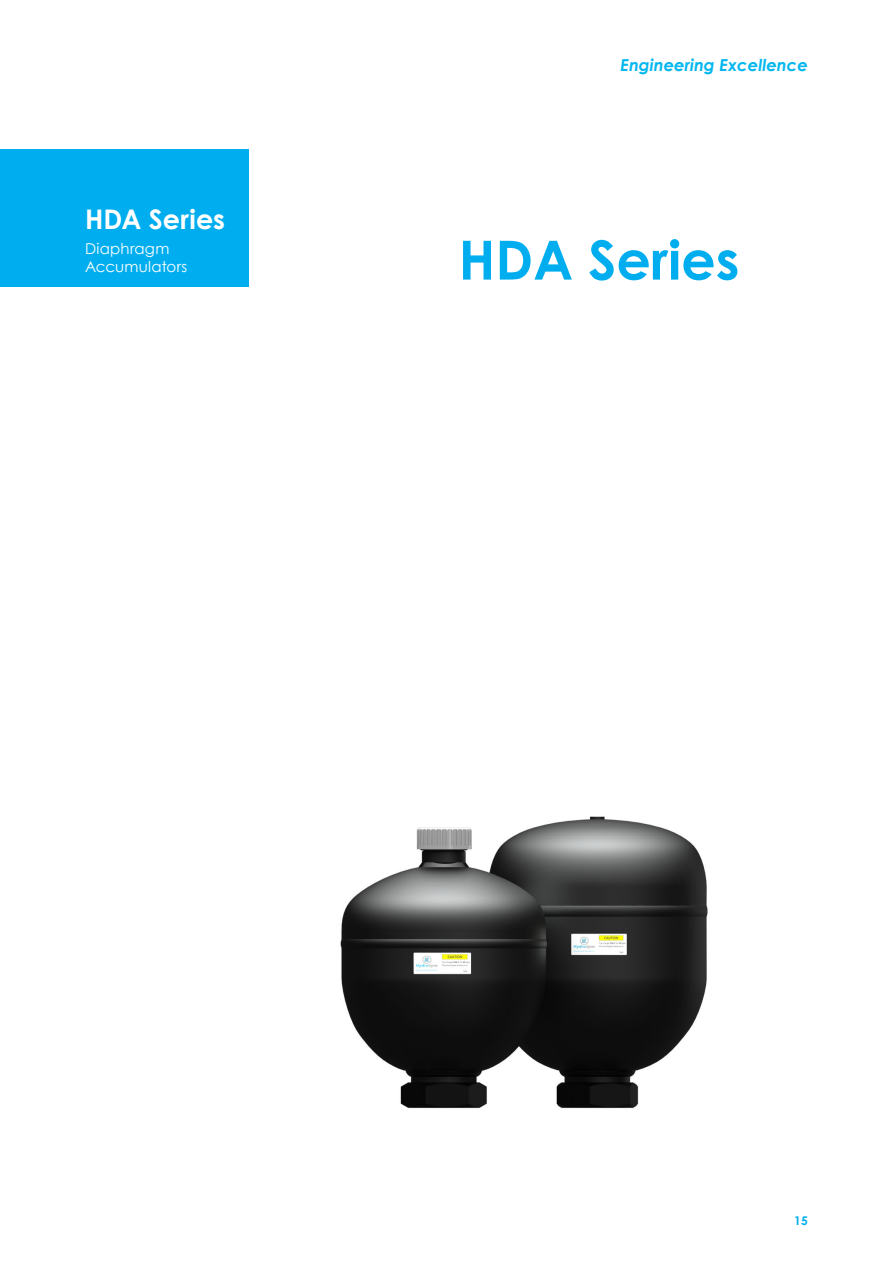
<style>
.page{position:relative;width:893px;height:1263px;background:#fff}
.page>*{position:absolute;margin:0;border:0;box-sizing:border-box;transform-origin:0 0}
.Table1_Symbol_MC{font:700 54px "Century Gothic";color:#00aeef}
.Title_01{font:700 27px "Century Gothic";letter-spacing:.005em;color:#fff}
.t1{font:italic 700 16.5px "Century Gothic";color:#00b7f0}
.Title_01-2{font:15px "Century Gothic";letter-spacing:.015em;color:#fff}
.t2{font:700 12px "Century Gothic";color:#00aeef}
</style>
<div class="page">
<div style="left:0;top:150px;width:248px;height:137px;background:#00aeef"></div>
<img style="left:340px;top:816px;width:368px;height:293px">
<p class="Title_01" style="left:85px;top:198px;width:142px">HDA Series</p>
<p class="Title_01-2" style="left:85px;top:238px;width:86px">Diaphragm</p>
<p class="Title_01-2" style="left:85px;top:256px;width:104px">Accumulators</p>
<p class="t1" style="left:620px;top:52px;width:189px">Engineering Excellence</p>
<p class="Table1_Symbol_MC" style="left:459px;top:219px;width:282px">HDA Series</p>
<p class="t2" style="left:794px;top:1211px;width:15px">15</p>
</div>
